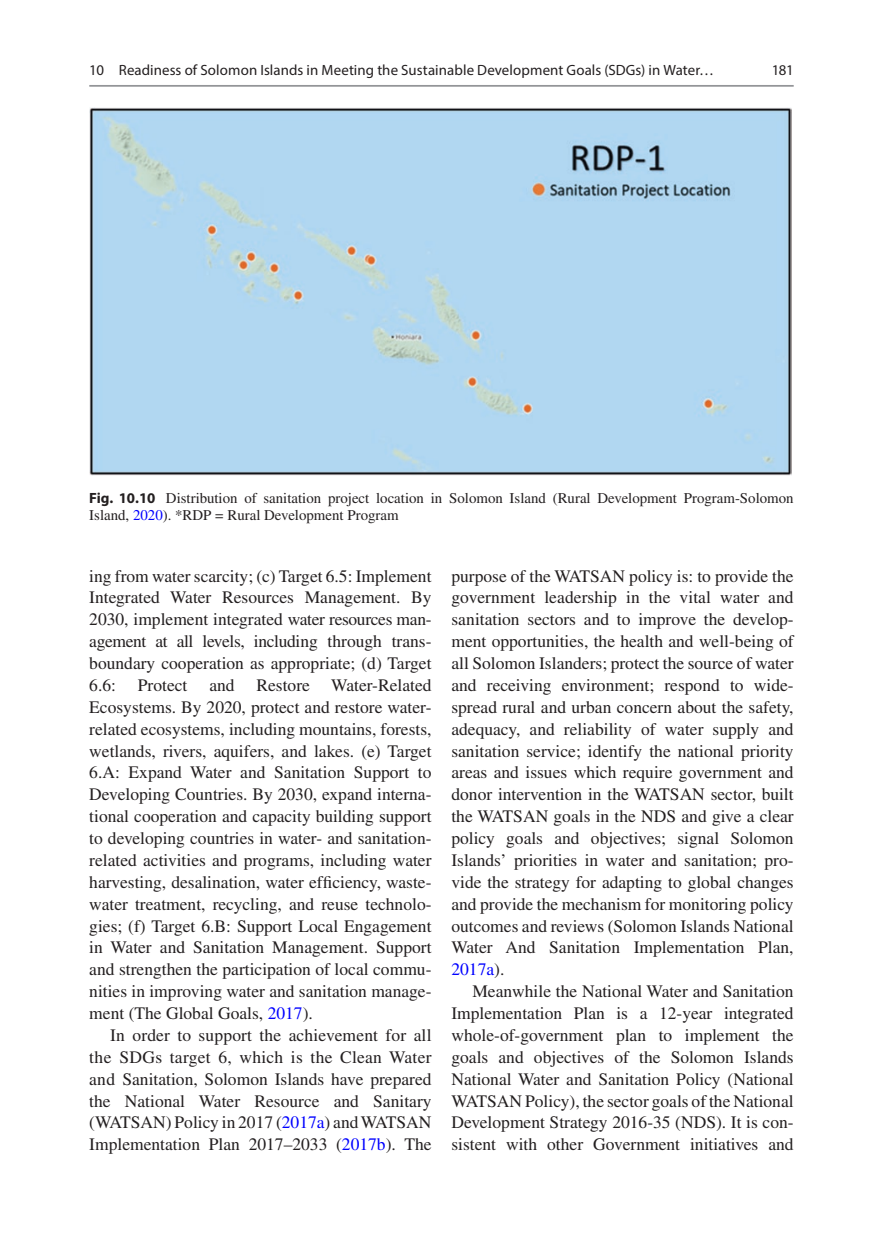
<style>
.page{position:relative;width:883px;height:1260px;background:#fff}
.page>*{position:absolute;margin:0;border:0;box-sizing:border-box;transform-origin:0 0}
.Text{font:17.5px/21.9px "Times LT Std";color:#231f20;text-align:justify}
.t1{font:14.88px/17.5px "Times LT Std";color:#231f20}
.t2{font:14.88px "Myriad Pro";letter-spacing:.005em;color:#231f20}
.s1{font-family:"Myriad Pro";font-weight:700}
.s2{color:#00f}
</style>
<div class="page">
<img style="left:89px;top:107px;width:703px;height:369px">
<hr style="left:89px;top:85px;width:705px;height:2px;background:#939598">
<p class="t2" style="left:89px;top:61px;width:626px">10 Readiness of Solomon Islands in Meeting the Sustainable Development Goals (SDGs) in Water…</p>
<p class="t2" style="left:772px;top:61px;width:23px">181</p>
<p class="t1" style="left:89px;top:489px;width:706px"><span class="s1">Fig. 10.10</span> Distribution of sanitation project location in Solomon Island (Rural Development Program-Solomon<br>Island, <span class="s2">2020</span>). *RDP = Rural Development Program</p>
<p class="Text" style="left:89px;top:565px;width:344px">ing from water scarcity; (c) Target 6.5: Implement Integrated Water Resources Management. By 2030, implement integrated water resources man&shy;agement at all levels, including through trans&shy;boundary cooperation as appropriate; (d) Target 6.6:</p>
<p class="Text" style="left:89px;top:674px;width:344px;text-indent:49px">Protect and Restore Water-Related Ecosystems. By 2020, protect and restore water&shy;related ecosystems, including mountains, forests, wetlands, rivers, aquifers, and lakes. (e) Target 6.A: Expand Water and Sanitation Support to Developing Countries. By 2030, expand interna&shy;tional cooperation and capacity building support to developing countries in water- and sanitation&shy;related activities and programs, including water harvesting, desalination, water efficiency, waste&shy;water treatment, recycling, and reuse technolo&shy;gies; (f) Target 6.B: Support Local Engagement in Water and Sanitation Management. Support and strengthen the participation of local commu&shy;nities in improving water and sanitation manage&shy;ment (The Global Goals, <span class="s2">2017</span>).</p>
<p class="Text" style="left:89px;top:1024px;width:344px;text-indent:21px">In order to support the achievement for all the SDGs target 6, which is the Clean Water and Sanitation, Solomon Islands have prepared the National Water Resource and Sanitary (WATSAN) Policy in 2017 (<span class="s2">2017a</span>) and WATSAN Implementation Plan 2017–2033 (<span class="s2">2017b</span>). The</p>
<p class="Text" style="left:451px;top:565px;width:344px">purpose of the WATSAN policy is: to provide the government leadership in the vital water and sanitation sectors and to improve the develop&shy;ment opportunities, the health and well-being of all Solomon Islanders; protect the source of water and receiving environment; respond to wide&shy;spread rural and urban concern about the safety, adequacy, and reliability of water supply and sanitation service; identify the national priority areas and issues which require government and donor intervention in the WATSAN sector, built the WATSAN goals in the NDS and give a clear policy goals and objectives; signal Solomon Islands’ priorities in water and sanitation; pro&shy;vide the strategy for adapting to global changes and provide the mechanism for monitoring policy outcomes and reviews (Solomon Islands National Water And Sanitation Implementation Plan, <span class="s2">2017a</span>).</p>
<p class="Text" style="left:451px;top:980px;width:344px;text-indent:21px">Meanwhile the National Water and Sanitation Implementation Plan is a 12-year integrated whole-of-government plan to implement the goals and objectives of the Solomon Islands National Water and Sanitation Policy (National WATSAN Policy), the sector goals of the National Development Strategy 2016-35 (NDS). It is con&shy;sistent with other Government initiatives and</p>
</div>
